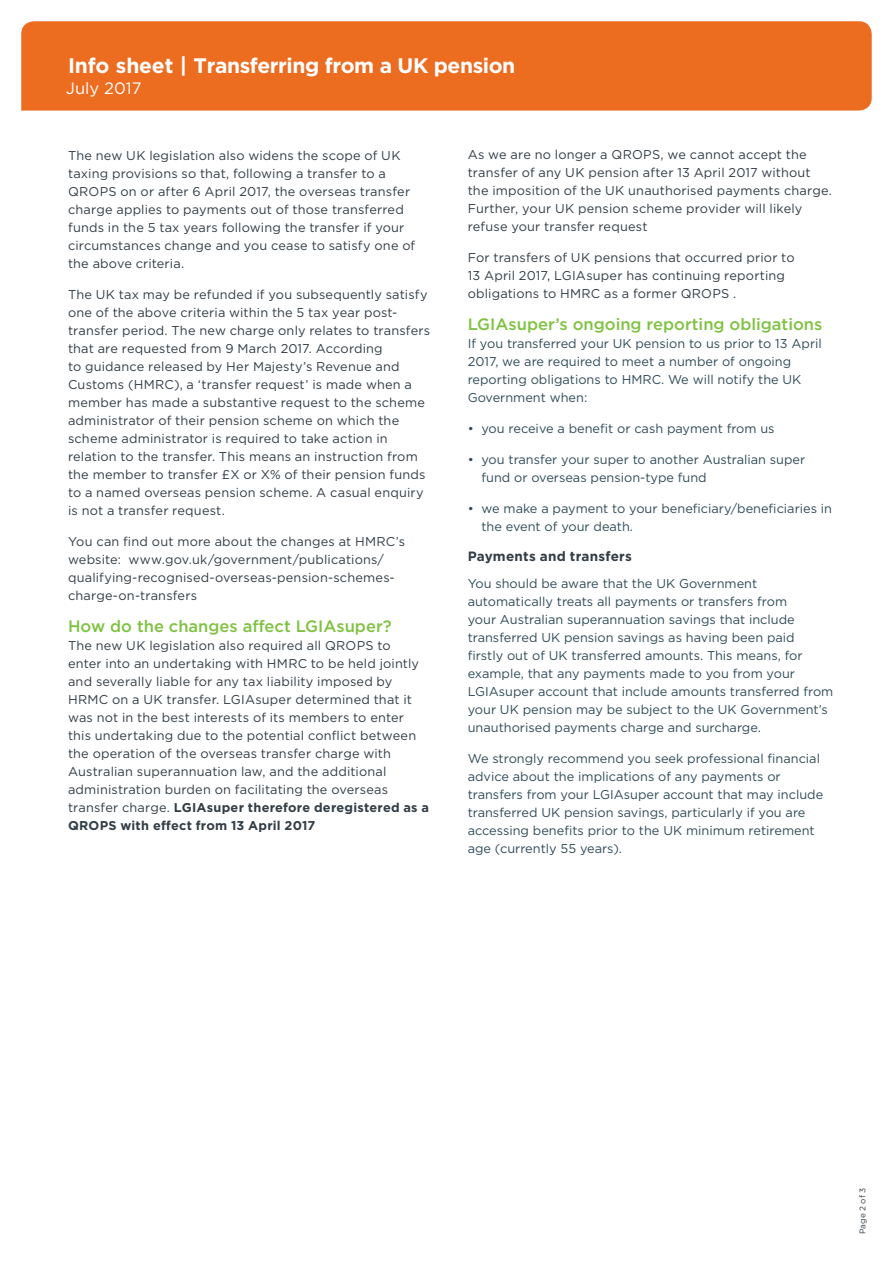
<style>
.page{position:relative;width:893px;height:1263px;background:#fff}
.page>*{position:absolute;margin:0;border:0;box-sizing:border-box;transform-origin:0 0}
.t1{font:700 21px "Gotham";letter-spacing:-.02em;color:#fff}
.Body_copy_grey__8_5p{font:500 16.5px "Gotham";color:#7fc241}
.t2{font:16.5px "Gotham";color:#fff}
.Body_copy_grey__8_5p-2{font:700 13.5px "Gotham";letter-spacing:.015em;color:#323d46}
.Body_copy_grey__8_5p-3{font:12.75px/18px "Gotham";letter-spacing:.015em;color:#323d46}
.Heading_level_2__gre{font:12.75px/18px "Gotham";color:#304c59}
.t3{font:8.25px "Gotham";color:#323d46}
.s1{font-weight:700}
</style>
<div class="page">
<div style="left:21px;top:21px;width:851px;height:90px;background:#ec6c20"></div>
<div style="left:468px;top:425px;width:6px;height:7px;border:3px solid #fff;border-radius:2px"></div>
<div style="left:468px;top:456px;width:6px;height:7px;border:3px solid #fff;border-radius:2px"></div>
<p class="t1" style="left:68px;top:51px;width:449px">Info sheet | Transferring from a UK pension</p>
<p class="t2" style="left:66px;top:77px;width:77px">July 2017</p>
<p class="Body_copy_grey__8_5p-3" style="left:68px;top:146px;width:349px">The new UK legislation also widens the scope of UK taxing provisions so that, following a transfer to a QROPS on or after 6 April 2017, the overseas transfer charge applies to payments out of those transferred funds in the 5 tax years following the transfer if your circumstances change and you cease to satisfy one of the above criteria.</p>
<p class="Body_copy_grey__8_5p-3" style="left:68px;top:285px;width:364px">The UK tax may be refunded if you subsequently satisfy one of the above criteria within the 5 tax year post&shy;transfer period. The new charge only relates to transfers that are requested from 9 March 2017. According<br>to guidance released by Her Majesty’s Revenue and Customs (HMRC), a ‘transfer request’ is made when a member has made a substantive request to the scheme administrator of their pension scheme on which the scheme administrator is required to take action in relation to the transfer. This means an instruction from the member to transfer £X or X% of their pension funds to a named overseas pension scheme. A casual enquiry is not a transfer request.</p>
<p class="Body_copy_grey__8_5p-3" style="left:68px;top:532px;width:338px">You can find out more about the changes at HMRC’s website: www.gov.uk/government/publications/ qualifying-recognised-overseas-pension-schemes&shy;charge-on-transfers</p>
<p class="Body_copy_grey__8_5p" style="left:68px;top:616px;width:325px">How do the changes affect LGIAsuper?</p>
<p class="Body_copy_grey__8_5p-3" style="left:68px;top:636px;width:363px">The new UK legislation also required all QROPS to<br>enter into an undertaking with HMRC to be held jointly and severally liable for any tax liability imposed by HRMC on a UK transfer. LGIAsuper determined that it was not in the best interests of its members to enter this undertaking due to the potential conflict between the operation of the overseas transfer charge with Australian superannuation law, and the additional administration burden on facilitating the overseas transfer charge. <span class="s1">LGIAsuper therefore deregistered as a QROPS with effect from 13 April 2017</span></p>
<p class="Body_copy_grey__8_5p-3" style="left:468px;top:145px;width:366px">As we are no longer a QROPS, we cannot accept the transfer of any UK pension after 13 April 2017 without the imposition of the UK unauthorised payments charge.<br>Further, your UK pension scheme provider will likely refuse your transfer request</p>
<p class="Body_copy_grey__8_5p-3" style="left:468px;top:248px;width:328px">For transfers of UK pensions that occurred prior to<br>13 April 2017, LGIAsuper has continuing reporting obligations to HMRC as a former QROPS .</p>
<p class="Body_copy_grey__8_5p" style="left:468px;top:314px;width:356px">LGIAsuper’s ongoing reporting obligations</p>
<p class="Heading_level_2__gre" style="left:468px;top:335px;width:356px">If you transferred your UK pension to us prior to 13 April 2017, we are required to meet a number of ongoing reporting obligations to HMRC. We will notify the UK Government when:</p>
<p class="Heading_level_2__gre" style="left:468px;top:419px;width:308px">• you receive a benefit or cash payment from us</p>
<p class="Heading_level_2__gre" style="left:481px;top:450px;width:325px;text-indent:-14px">• you transfer your super to another Australian super fund or overseas pension-type fund</p>
<p class="Heading_level_2__gre" style="left:481px;top:499px;width:352px;text-indent:-14px">• we make a payment to your beneficiary/beneficiaries in the event of your death.</p>
<p class="Body_copy_grey__8_5p-2" style="left:468px;top:548px;width:166px">Payments and transfers</p>
<p class="Heading_level_2__gre" style="left:468px;top:574px;width:367px">You should be aware that the UK Government automatically treats all payments or transfers from<br>your Australian superannuation savings that include transferred UK pension savings as having been paid<br>firstly out of UK transferred amounts. This means, for example, that any payments made to you from your LGIAsuper account that include amounts transferred from your UK pension may be subject to the UK Government’s unauthorised payments charge and surcharge.</p>
<p class="Heading_level_2__gre" style="left:468px;top:749px;width:357px">We strongly recommend you seek professional financial advice about the implications of any payments or transfers from your LGIAsuper account that may include transferred UK pension savings, particularly if you are accessing benefits prior to the UK minimum retirement age (currently 55 years).</p>
<p class="t3" style="left:857px;top:1234px;width:48px;rotate:-90deg">Page 2 of 3</p>
</div>
